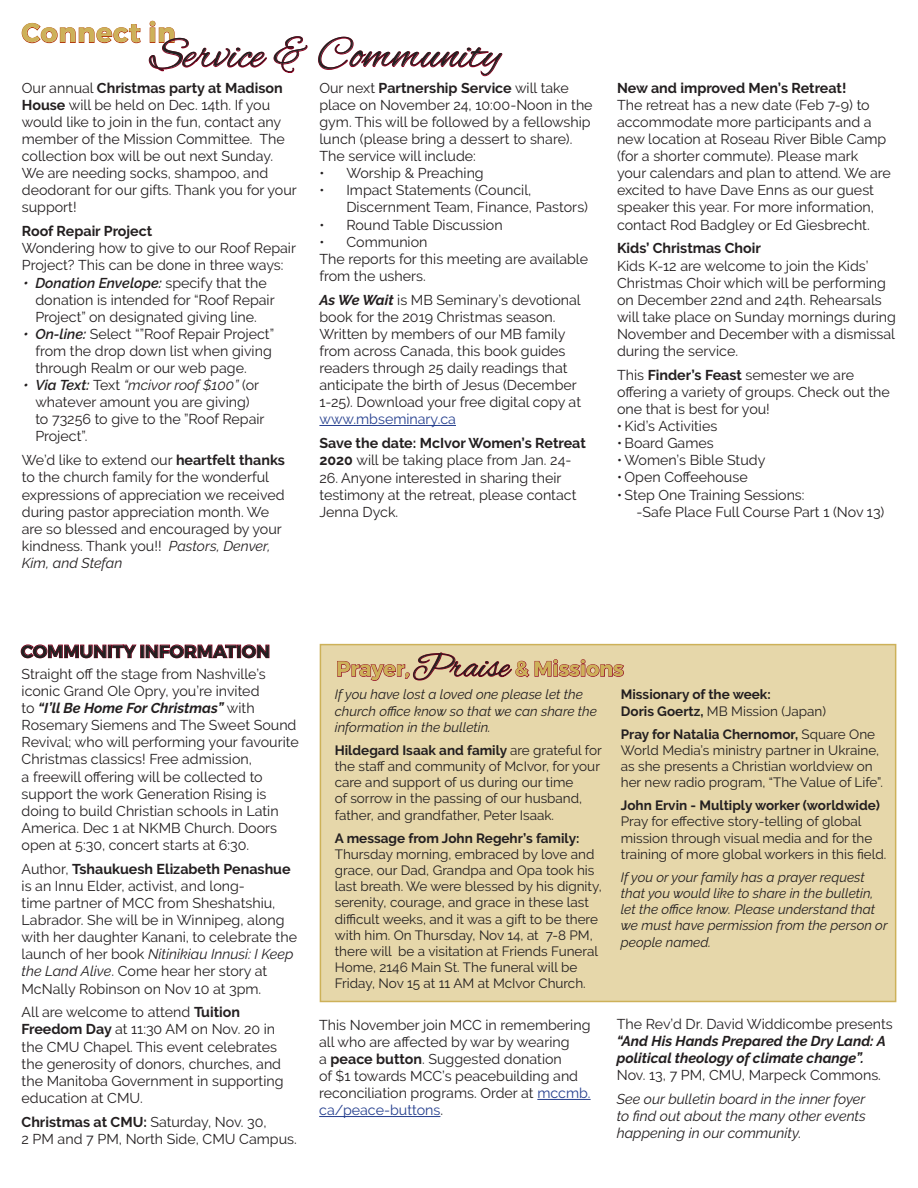
<style>
.page{position:relative;width:918px;height:1188px;background:#fff}
.page>*{position:absolute;margin:0;border:0;box-sizing:border-box;transform-origin:0 0}
.t1{font:45px "Alex Brush";letter-spacing:.01em;color:#231f20}
.t2{font:700 27px "Montserrat";letter-spacing:.025em;color:#cdb159}
.t3{font:700 21px "Montserrat";letter-spacing:-.01em;color:#cdb159}
.t4{font:700 18px "Montserrat";letter-spacing:-.01em;color:#231f20}
.t5{font:14.25px/17.1px "Raleway";color:#231f20}
.t6{font:italic 700 14.25px/17.1px "Raleway";color:#231f20}
.t7{font:italic 14.25px/17.1px "Raleway";color:#231f20;text-align:justify}
.t8{font:700 14.25px/17.1px "Raleway";color:#231f20}
.t9{font:13.5px/16.2px "Raleway";color:#231f20}
.t10{font:italic 13.5px/16.4px "Raleway";color:#231f20}
.t11{font:700 13.5px "Raleway";color:#231f20}
.s1{font-weight:700}
.s2{font-weight:600;font-style:italic}
.s3{font-style:italic}
.s4{font-weight:700;font-style:italic}
.s5{color:#253f8e}
.s6{font-weight:400}
.s7{font-family:"Alex Brush";font-weight:400;font-size:36px;color:#231f20}
.s8{font-weight:400;font-style:normal}
</style>
<div class="page">
<hr style="left:537px;top:1099px;width:54px;height:1px;background:#253f8e">
<hr style="left:319px;top:1116px;width:121px;height:1px;background:#253f8e">
<svg style="left:21px;top:23px;width:120px;height:20px"></svg>
<svg style="left:149px;top:21px;width:118px;height:51px"></svg>
<svg style="left:273px;top:36px;width:35px;height:37px"></svg>
<svg style="left:318px;top:36px;width:185px;height:40px"></svg>
<hr style="left:319px;top:425px;width:137px;height:1px;background:#253f8e">
<svg style="left:21px;top:644px;width:116px;height:15px"></svg>
<div style="left:140px;top:645px;width:4px;height:13px;border:1px solid #900020"></div>
<svg style="left:146px;top:644px;width:124px;height:15px"></svg>
<div style="left:320px;top:644px;width:576px;height:358px;background:#e6d7aa;border:2px solid #cdb159"></div>
<svg style="left:337px;top:652px;width:287px;height:29px"></svg>
<p class="t2" style="left:22px;top:16px;width:155px">Connect in</p>
<p class="t1" style="left:150px;top:29px;width:352px">Service &amp; Community</p>
<p class="t5" style="left:22px;top:79px;width:276px">Our annual <span class="s1">Christmas party at Madison House</span> will be held on Dec. 14th. If you would like to join in the fun, contact any member of the Mission Committee. The collection box will be out next Sunday.<br>We are needing socks, shampoo, and deodorant for our gifts. Thank you for your support!</p>
<p class="t5" style="left:22px;top:223px;width:276px"><span class="s1">Roof Repair Project<br></span>Wondering how to give to our Roof Repair<br>Project? This can be done in three ways:</p>
<p class="t5" style="left:35px;top:274px;width:241px;text-indent:-12px"><span class="s2">• Donation Envelope:</span> specify that the donation is intended for “Roof Repair<br>Project” on designated giving line.</p>
<p class="t5" style="left:35px;top:325px;width:240px;text-indent:-12px"><span class="s2">• On-line:</span> Select “”Roof Repair Project” from the drop down list when giving through Realm or our web page.</p>
<p class="t5" style="left:35px;top:377px;width:231px;text-indent:-12px"><span class="s2">• Via Text:</span> Text <span class="s3">“mcivor roof $100”</span> (or whatever amount you are giving) to 73256 to give to the ”Roof Repair<br>Project”.</p>
<p class="t5" style="left:22px;top:452px;width:265px">We’d like to extend our <span class="s1">heartfelt thanks </span>to the church family for the wonderful expressions of appreciation we received during pastor appreciation month. We are so blessed and encouraged by your kindness. Thank you!! <span class="s3">Pastors, Denver, Kim, and Stefan</span></p>
<p class="t5" style="left:319px;top:79px;width:275px">Our next <span class="s1">Partnership Service</span> will take place on November 24, 10:00-Noon in the gym. This will be followed by a fellowship lunch (please bring a dessert to share).<br>The service will include:</p>
<p class="t5" style="left:319px;top:165px;width:166px">• Worship &amp; Preaching</p>
<p class="t5" style="left:346px;top:182px;width:243px;text-indent:-27px">• Impact Statements (Council,<br>Discernment Team, Finance, Pastors)</p>
<p class="t5" style="left:319px;top:216px;width:185px">• Round Table Discussion</p>
<p class="t5" style="left:319px;top:233px;width:110px">• Communion</p>
<p class="t5" style="left:319px;top:250px;width:270px">The reports for this meeting are available from the ushers.</p>
<p class="t5" style="left:319px;top:291px;width:263px"><span class="s4">As We Wait</span> is MB Seminary’s devotional book for the 2019 Christmas season.<br>Written by members of our MB family from across Canada, this book guides readers through 25 daily readings that anticipate the birth of Jesus (December 1-25). Download your free digital copy at <span class="s5">www.mbseminary.ca</span></p>
<p class="t8" style="left:319px;top:435px;width:268px">Save the date: McIvor Women’s Retreat<br>2020 <span class="s6">will be taking place from Jan. 24-</span></p>
<p class="t5" style="left:319px;top:469px;width:259px">26. Anyone interested in sharing their testimony at the retreat, please contact<br>Jenna Dyck.</p>
<p class="t5" style="left:617px;top:79px;width:275px"><span class="s1">New and improved Men’s Retreat!<br></span>The retreat has a new date (Feb 7-9) to accommodate more participants and a new location at Roseau River Bible Camp (for a shorter commute). Please mark your calendars and plan to attend. We are excited to have Dave Enns as our guest speaker this year. For more information, contact Rod Badgley or Ed Giesbrecht.</p>
<p class="t8" style="left:617px;top:240px;width:145px">Kids’ Christmas Choir</p>
<p class="t5" style="left:617px;top:257px;width:281px">Kids K-12 are welcome to join the Kids’ Christmas Choir which will be performing on December 22nd and 24th. Rehearsals will take place on Sunday mornings during November and December with a dismissal during the service.</p>
<p class="t5" style="left:617px;top:366px;width:274px">This <span class="s1">Finder’s Feast</span> semester we are offering a variety of groups. Check out the one that is best for you!</p>
<p class="t5" style="left:617px;top:418px;width:102px">• Kid’s Activities</p>
<p class="t5" style="left:617px;top:435px;width:98px">• Board Games</p>
<p class="t5" style="left:617px;top:452px;width:150px">• Women’s Bible Study</p>
<p class="t5" style="left:617px;top:469px;width:132px">• Open Coffeehouse</p>
<p class="t5" style="left:617px;top:486px;width:189px">• Step One Training Sessions:</p>
<p class="t5" style="left:637px;top:503px;width:249px">-Safe Place Full Course Part 1 (Nov 13)</p>
<p class="t4" style="left:21px;top:640px;width:251px">COMMUNITY INFORMATION</p>
<p class="t5" style="left:22px;top:665px;width:279px">Straight off the stage from Nashville’s iconic Grand Ole Opry, you’re invited<br>to <span class="s4">“I’ll Be Home For Christmas”</span> with Rosemary Siemens and The Sweet Sound Revival; who will performing your favourite Christmas classics! Free admission,<br>a freewill offering will be collected to support the work Generation Rising is doing to build Christian schools in Latin America. Dec 1 at NKMB Church. Doors open at 5:30, concert starts at 6:30.</p>
<p class="t5" style="left:22px;top:860px;width:277px">Author, <span class="s1">Tshaukuesh Elizabeth Penashue </span>is an Innu Elder, activist, and long-<br>time partner of MCC from Sheshatshiu, Labrador. She will be in Winnipeg, along with her daughter Kanani, to celebrate the launch of her book <span class="s3">Nitinikiau Innusi: I Keep the Land Alive</span>. Come hear her story at McNally Robinson on Nov 10 at 3pm.</p>
<p class="t5" style="left:22px;top:1004px;width:263px">All are welcome to attend <span class="s1">Tuition Freedom Day</span> at 11:30 AM on Nov. 20 in the CMU Chapel. This event celebrates the generosity of donors, churches, and the Manitoba Government in supporting education at CMU.</p>
<p class="t5" style="left:22px;top:1113px;width:277px"><span class="s1">Christmas at CMU:</span> Saturday, Nov. 30,<br>2 PM and 7 PM, North Side, CMU Campus.</p>
<p class="t3" style="left:336px;top:656px;width:289px">Prayer, <span class="s7">Praise</span> &amp; Missions</p>
<p class="t10" style="left:335px;top:687px;width:264px">If you have lost a loved one please let the church office know so that we can share the information in the bulletin.</p>
<p class="t9" style="left:335px;top:742px;width:269px"><span class="s1">Hildegard Isaak and family</span> are grateful for the staff and community of McIvor, for your care and support of us during our time<br>of sorrow in the passing of our husband, father, and grandfather, Peter Isaak.</p>
<p class="t9" style="left:335px;top:830px;width:268px"><span class="s1">A message from John Regehr’s family:<br></span>Thursday morning, embraced by love and grace, our Dad, Grandpa and Opa took his last breath. We were blessed by his dignity, serenity, courage, and grace in these last difficult weeks, and it was a gift to be there with him. On Thursday, Nov 14, at 7-8 PM, there will be a visitation at Friends Funeral Home, 2146 Main St. The funeral will be Friday, Nov 15 at 11 AM at McIvor Church.</p>
<p class="t11" style="left:621px;top:687px;width:152px">Missionary of the week:</p>
<p class="t9" style="left:621px;top:703px;width:207px"><span class="s1">Doris Goertz,</span> MB Mission (Japan)</p>
<p class="t9" style="left:621px;top:726px;width:264px"><span class="s1">Pray for Natalia Chernomor,</span> Square One World Media’s ministry partner in Ukraine, as she presents a Christian worldview on her new radio program, “The Value of Life”.</p>
<p class="t9" style="left:621px;top:797px;width:267px"><span class="s1">John Ervin - Multiply worker (worldwide)<br></span>Pray for effective story-telling of global mission through visual media and for the training of more global workers in this field.</p>
<p class="t10" style="left:621px;top:869px;width:268px">If you or your family has a prayer request that you would like to share in the bulletin, let the office know. Please understand that we must have permission from the person or people named.</p>
<p class="t5" style="left:319px;top:1016px;width:273px">This November join MCC in remembering all who are affected by war by wearing<br>a <span class="s1">peace button</span>. Suggested donation<br>of $1 towards MCC’s peacebuilding and reconciliation programs. Order at <span class="s5">mccmb. ca/peace-buttons</span>.</p>
<p class="t6" style="left:617px;top:1015px;width:278px"><span class="s8">The Rev’d Dr. David Widdicombe presents </span>“And His Hands Prepared the Dry Land: A political theology of climate change”.<br><span class="s8">Nov. 13, 7 PM, CMU, Marpeck Commons.</span></p>
<p class="t7" style="left:617px;top:1090px;width:251px">See our bulletin board in the inner foyer to find out about the many other events happening in our community.</p>
</div>
